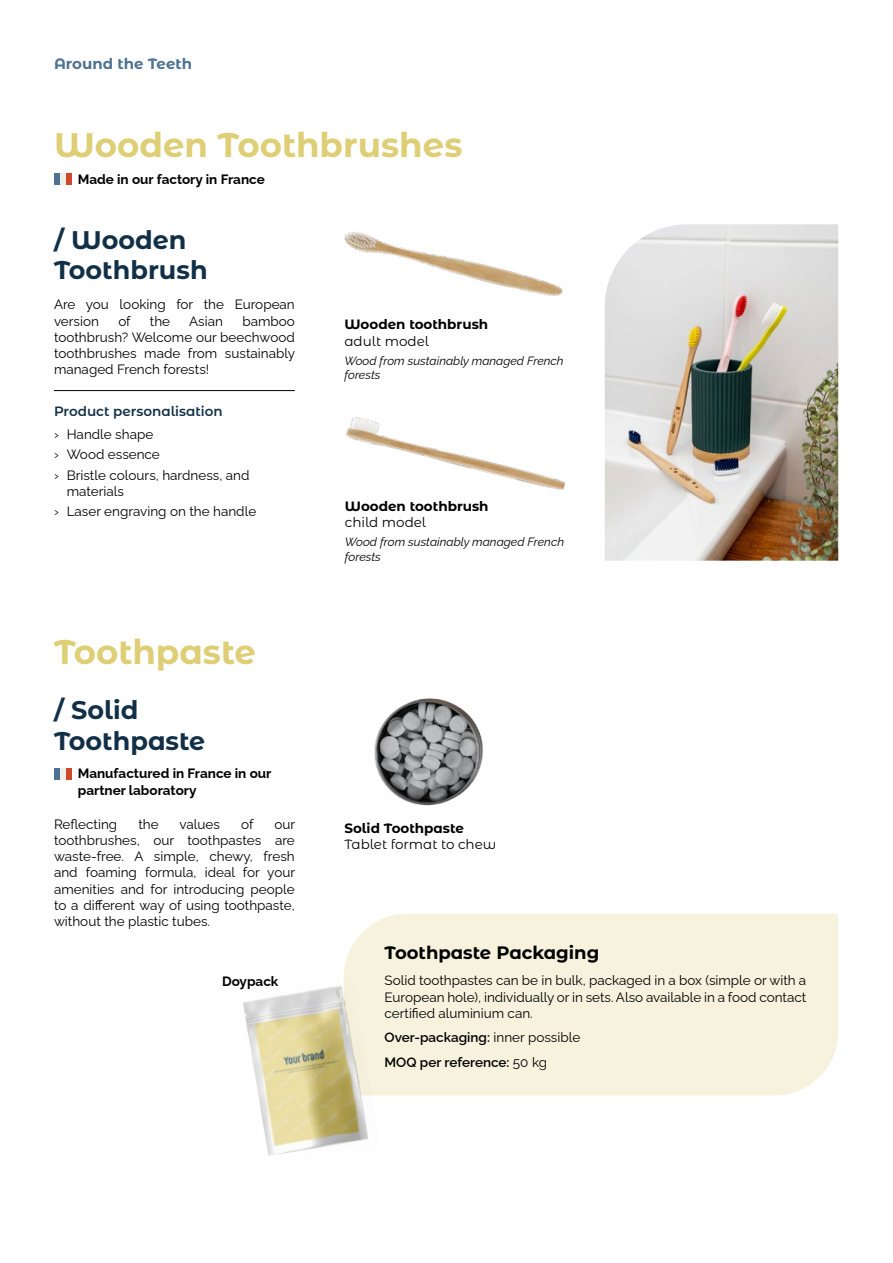
<style>
.page{position:relative;width:893px;height:1263px;background:#fff}
.page>*{position:absolute;margin:0;border:0;box-sizing:border-box;transform-origin:0 0}
.t1{font:700 34.05px "Montserrat Alternates";color:#dece76}
.t2{font:700 25.5px/30.6px "Montserrat Alternates";color:#113047}
.t3{font:700 18px "Montserrat Alternates";color:#000}
.t4{font:700 15px "Montserrat Alternates";color:#4d7293}
.t5{font:13.5px/16.2px "Raleway";color:#000}
.t6{font:700 13.5px/16.2px "Raleway";color:#000}
.t7{font:600 13.5px/24.8px "Raleway";color:#000}
.t8{font:700 13.5px "Montserrat Alternates";color:#000}
.t9{font:13.5px "Montserrat Alternates";color:#000}
.t10{font:600 13.5px "Montserrat Alternates";color:#113047}
.t11{font:italic 12px/14.4px "Raleway";color:#000}
.s1{font-weight:400}
</style>
<div class="page">
<img style="left:344px;top:231px;width:219px;height:65px">
<img style="left:346px;top:417px;width:219px;height:73px">
<hr style="left:54px;top:390px;width:241px;height:1px;background:#000">
<div style="left:54px;top:173px;width:6px;height:12px;background:#4d7293"></div>
<div style="left:60px;top:173px;width:6px;height:12px;background:#efefe8"></div>
<div style="left:66px;top:173px;width:6px;height:12px;background:#cc4a2b"></div>
<img style="left:374px;top:698px;width:109px;height:108px">
<div style="left:344px;top:914px;width:494px;height:181px;background:#f6f2dd"></div>
<div style="left:54px;top:768px;width:6px;height:11px;background:#4d7293"></div>
<div style="left:60px;top:768px;width:6px;height:11px;background:#efefe8"></div>
<div style="left:66px;top:768px;width:6px;height:11px;background:#cc4a2b"></div>
<img style="left:243px;top:973px;width:138px;height:183px">
<img style="left:605px;top:224px;width:233px;height:337px">
<p class="t4" style="left:54px;top:52px;width:140px">Around the Teeth</p>
<h1 class="t1" style="left:54px;top:120px;width:410px">Wooden Toothbrushes</h1>
<p class="t6" style="left:78px;top:169px;width:188px">Made in our factory in France</p>
<h2 class="t2" style="left:54px;top:223px;width:155px">/ Wooden<br>Toothbrush</h2>
<p class="t5" style="left:54px;top:295px;width:242px">Are you looking for the European version</p>
<p class="t5" style="left:118px;top:311px;width:14px">of</p>
<p class="t5" style="left:150px;top:311px;width:22px">the</p>
<p class="t5" style="left:189px;top:311px;width:35px">Asian</p>
<p class="t5" style="left:54px;top:311px;width:243px;text-align:justify;text-indent:188px">bamboo toothbrush? Welcome our beechwood toothbrushes made from sustainably managed French forests!</p>
<p class="t8" style="left:344px;top:315px;width:145px">Wooden toothbrush</p>
<p class="t9" style="left:344px;top:331px;width:86px">adult model</p>
<p class="t11" style="left:344px;top:352px;width:221px">Wood from sustainably managed French forests</p>
<p class="t10" style="left:54px;top:402px;width:170px">Product personalisation</p>
<p class="t5" style="left:54px;top:422px;width:197px;line-height:20.4px">› Handle shape<br>› Wood essence<br>› Bristle colours, hardness, and</p>
<p class="t5" style="left:54px;top:479px;width:204px;line-height:20.4px;text-indent:13px">materials<br>› Laser engraving on the handle</p>
<h1 class="t1" style="left:54px;top:628px;width:203px">Toothpaste</h1>
<h2 class="t2" style="left:54px;top:694px;width:153px">/ Solid<br>Toothpaste</h2>
<p class="t6" style="left:78px;top:764px;width:195px">Manufactured in France in our partner laboratory</p>
<p class="t5" style="left:54px;top:814px;width:65px">Reflecting</p>
<p class="t5" style="left:138px;top:814px;width:22px">the</p>
<p class="t5" style="left:180px;top:814px;width:42px">values</p>
<p class="t5" style="left:241px;top:814px;width:14px">of</p>
<p class="t5" style="left:54px;top:814px;width:243px;text-align:justify;text-indent:220px">our toothbrushes, our toothpastes are waste-free. A simple, chewy, fresh and foaming formula, ideal for your amenities and for introducing people to a different way of using toothpaste, without the plastic tubes.</p>
<p class="t6" style="left:222px;top:972px;width:58px">Doypack</p>
<p class="t8" style="left:345px;top:496px;width:145px">Wooden toothbrush</p>
<p class="t9" style="left:345px;top:513px;width:83px">child model</p>
<p class="t11" style="left:345px;top:533px;width:221px">Wood from sustainably managed French forests</p>
<p class="t8" style="left:344px;top:818px;width:121px">Solid Toothpaste</p>
<p class="t9" style="left:344px;top:835px;width:154px">Tablet format to chew</p>
<h3 class="t3" style="left:384px;top:940px;width:216px">Toothpaste Packaging</h3>
<p class="t5" style="left:384px;top:971px;width:423px;text-align:justify">Solid toothpastes can be in bulk, packaged in a box (simple or with a European hole), individually or in sets. Also available in a food contact certified aluminium can.</p>
<p class="t7" style="left:384px;top:1024px;width:197px">Over-packaging: <span class="s1">inner possible<br></span>MOQ per reference: <span class="s1">50 kg</span></p>
</div>
